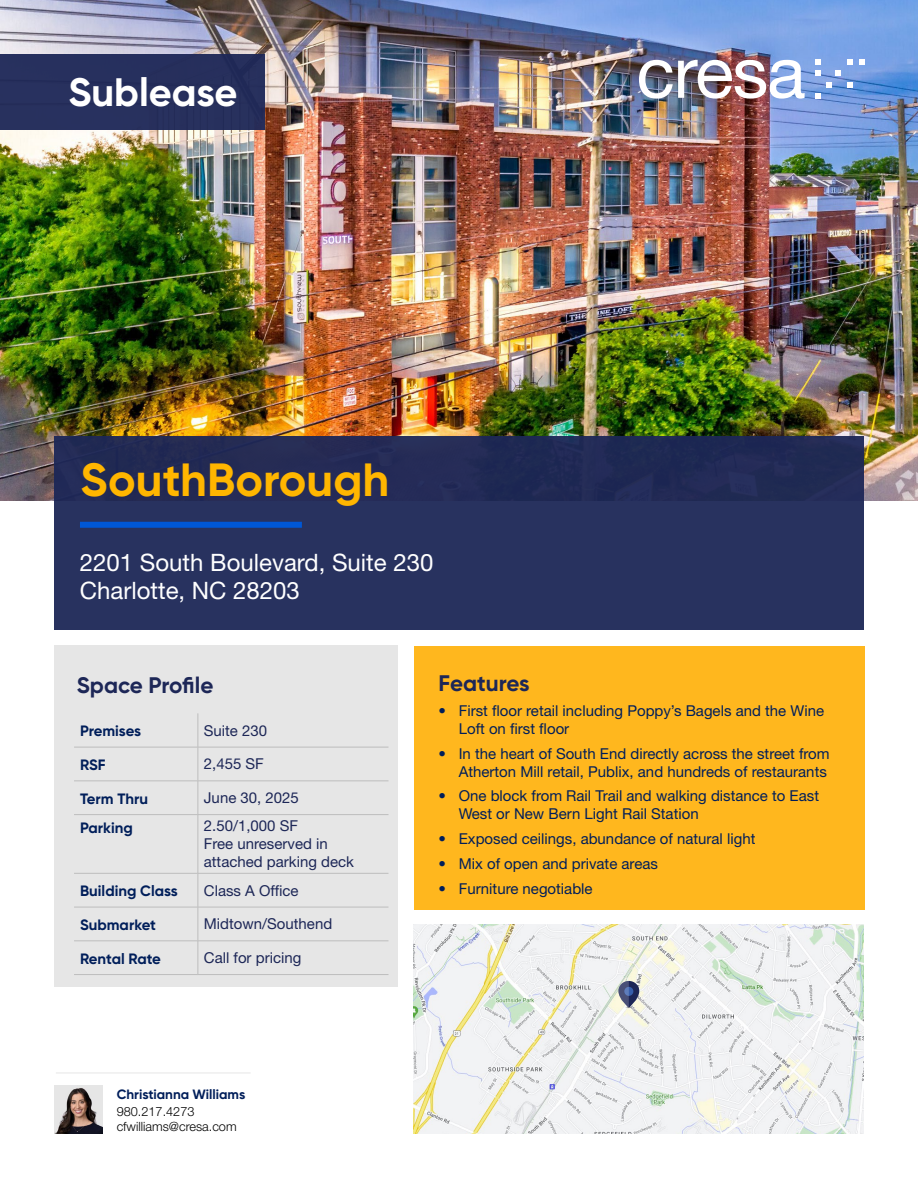
<style>
.page{position:relative;width:918px;height:1188px;background:#fff}
.page>*{position:absolute;margin:0;border:0;box-sizing:border-box;transform-origin:0 0}
.t1{font:700 46.5px "Gilroy";color:#ffb600}
.t2{font:700 39.6px "Gilroy";color:#fff}
.t3{font:24px/28.5px "Helvetica Neue LT Std";color:#fff}
.t4{font:700 22.5px "Gilroy";color:#1d2757}
.t5{font:15px/18px "Helvetica Neue LT Std";color:#001e5a}
.t6{font:15px/18px "Helvetica Neue LT Std";color:#1d2757}
.t7{font:700 15px "Gilroy";color:#001e5a}
.t8{font:700 13.5px "Gilroy";color:#001e5a}
.t9{font:300 12.75px/15px "Helvetica Neue LT Std";color:#000}
</style>
<div class="page">
<div style="left:414px;top:646px;width:451px;height:263px;background:#ffb71e"></div>
<div style="left:54px;top:646px;width:344px;height:341px;background:#e6e6e6"></div>
<img style="left:0;top:0;width:918px;height:501px">
<div style="left:54px;top:436px;width:810px;height:194px;background:linear-gradient(to right,#272f5c,#252f5c)"></div>
<div style="left:80px;top:522px;width:222px;height:6px;background:#0057d6"></div>
<img style="left:639px;top:60px;width:166px;height:39px">
<svg style="left:815px;top:60px;width:6px;height:5px"></svg>
<svg style="left:815px;top:71px;width:6px;height:5px"></svg>
<svg style="left:815px;top:93px;width:6px;height:6px"></svg>
<svg style="left:826px;top:82px;width:5px;height:5px"></svg>
<svg style="left:835px;top:71px;width:6px;height:5px"></svg>
<svg style="left:847px;top:60px;width:6px;height:5px"></svg>
<svg style="left:847px;top:82px;width:6px;height:5px"></svg>
<svg style="left:859px;top:60px;width:6px;height:5px"></svg>
<div style="left:0;top:54px;width:264px;height:75px;background:#27305e"></div>
<hr style="left:198px;top:713px;width:1px;height:34px;background:#bdbdbd">
<hr style="left:74px;top:747px;width:124px;height:1px;background:#bdbdbd">
<hr style="left:198px;top:747px;width:190px;height:1px;background:#bdbdbd">
<hr style="left:198px;top:747px;width:1px;height:34px;background:#bdbdbd">
<hr style="left:74px;top:781px;width:124px;height:1px;background:#bdbdbd">
<hr style="left:198px;top:781px;width:190px;height:1px;background:#bdbdbd">
<hr style="left:198px;top:781px;width:1px;height:33px;background:#bdbdbd">
<hr style="left:74px;top:814px;width:124px;height:1px;background:#bdbdbd">
<hr style="left:198px;top:814px;width:190px;height:1px;background:#bdbdbd">
<hr style="left:198px;top:815px;width:1px;height:58px;background:#bdbdbd">
<hr style="left:74px;top:873px;width:124px;height:1px;background:#bdbdbd">
<hr style="left:198px;top:873px;width:190px;height:1px;background:#bdbdbd">
<hr style="left:198px;top:874px;width:1px;height:33px;background:#bdbdbd">
<hr style="left:74px;top:907px;width:124px;height:1px;background:#bdbdbd">
<hr style="left:198px;top:907px;width:190px;height:1px;background:#bdbdbd">
<hr style="left:198px;top:907px;width:1px;height:34px;background:#bdbdbd">
<hr style="left:74px;top:941px;width:124px;height:1px;background:#bdbdbd">
<hr style="left:198px;top:941px;width:190px;height:1px;background:#bdbdbd">
<hr style="left:198px;top:941px;width:1px;height:33px;background:#bdbdbd">
<hr style="left:74px;top:974px;width:124px;height:1px;background:#bdbdbd">
<hr style="left:198px;top:974px;width:190px;height:1px;background:#bdbdbd">
<img style="left:414px;top:924px;width:450px;height:210px">
<svg style="left:618px;top:981px;width:21px;height:27px"></svg>
<div style="left:624px;top:987px;width:9px;height:9px;background:#375eab;border-radius:50%"></div>
<svg style="left:618px;top:981px;width:11px;height:27px"></svg>
<img style="left:54px;top:1086px;width:49px;height:48px">
<hr style="left:56px;top:1073px;width:195px;height:1px;background:#e6e6e6">
<h2 class="t2" style="left:68px;top:67px;width:171px">Sublease</h2>
<h1 class="t1" style="left:81px;top:451px;width:310px">SouthBorough</h1>
<h3 class="t3" style="left:80px;top:548px;width:355px">2201 South Boulevard, Suite 230<br>Charlotte, NC 28203</h3>
<h3 class="t4" style="left:77px;top:671px;width:138px">Space Profile</h3>
<p class="t7" style="left:80px;top:722px;width:63px">Premises</p>
<p class="t6" style="left:204px;top:721px;width:65px">Suite 230</p>
<p class="t7" style="left:80px;top:755px;width:27px">RSF</p>
<p class="t6" style="left:204px;top:755px;width:62px">2,455 SF</p>
<p class="t7" style="left:80px;top:789px;width:70px">Term Thru</p>
<p class="t6" style="left:204px;top:789px;width:97px">June 30, 2025</p>
<p class="t7" style="left:80px;top:818px;width:54px">Parking</p>
<p class="t6" style="left:204px;top:817px;width:152px">2.50/1,000 SF<br>Free unreserved in attached parking deck</p>
<p class="t7" style="left:80px;top:882px;width:99px">Building Class</p>
<p class="t6" style="left:204px;top:881px;width:96px">Class A Office</p>
<p class="t7" style="left:80px;top:915px;width:77px">Submarket</p>
<p class="t6" style="left:204px;top:915px;width:130px">Midtown/Southend</p>
<p class="t7" style="left:80px;top:949px;width:82px">Rental Rate</p>
<p class="t6" style="left:204px;top:949px;width:99px">Call for pricing</p>
<p class="t8" style="left:117px;top:1086px;width:130px">Christianna Williams</p>
<p class="t9" style="left:117px;top:1104px;width:122px">980.217.4273 cfwilliams@cresa.com</p>
<h3 class="t4" style="left:439px;top:669px;width:93px">Features</h3>
<p class="t5" style="left:459px;top:701px;width:367px;text-indent:-20px">• First floor retail including Poppy’s Bagels and the Wine<br>Loft on first floor</p>
<p class="t5" style="left:439px;top:744px;width:393px;text-align:right">• In the heart of South End directly across the street from<br>Atherton Mill retail, Publix, and hundreds of restaurants</p>
<p class="t5" style="left:459px;top:787px;width:362px;text-indent:-20px">• One block from Rail Trail and walking distance to East<br>West or New Bern Light Rail Station</p>
<p class="t5" style="left:439px;top:830px;width:318px">• Exposed ceilings, abundance of natural light</p>
<p class="t5" style="left:439px;top:854px;width:221px">• Mix of open and private areas</p>
<p class="t5" style="left:439px;top:879px;width:156px">• Furniture negotiable</p>
</div>
